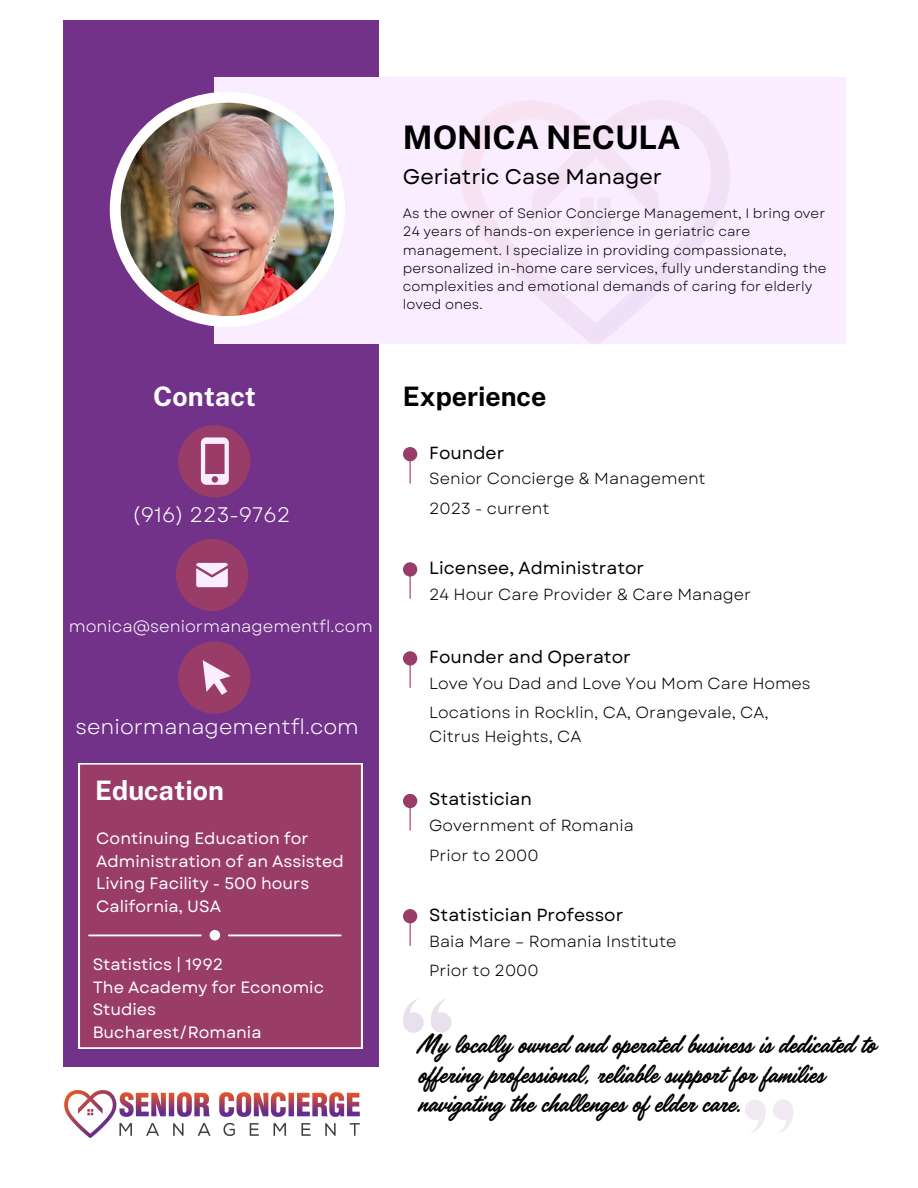
<style>
.page{position:relative;width:918px;height:1188px;background:#fff}
.page>*{position:absolute;margin:0;border:0;box-sizing:border-box;transform-origin:0 0}
.t1{font:700 32.4px "Public Sans";color:#000}
.t2{font:30px/29.2px "Handelson One";color:#000}
.t3{font:700 26.85px "Public Sans";color:#fff}
.t4{font:700 26.85px "Public Sans";color:#000}
.t5{font:21.15px "Garet";color:#000}
.t6{font:21px "Garet";color:#fff}
.t7{font:17.55px "Garet";color:#000}
.t8{font:16.5px "Garet";color:#fff}
.t9{font:16.35px/22.5px "Garet";color:#fff}
.t10{font:16.05px/24.2px "Garet";color:#000}
.t11{font:13.65px/18.1px "Garet";color:#000}
</style>
<div class="page">
<div style="left:64px;top:20px;width:315px;height:1046px;background:#72328a"></div>
<div style="left:178px;top:425px;width:72px;height:72px;background:#993d68;border-radius:50%"></div>
<div style="left:214px;top:77px;width:632px;height:266px;background:#faedff"></div>
<div style="left:176px;top:539px;width:72px;height:72px;background:#993d68;border-radius:50%"></div>
<svg style="left:196px;top:563px;width:32px;height:24px"></svg>
<div style="left:178px;top:641px;width:72px;height:73px;background:#993d68;border-radius:50%"></div>
<svg style="left:203px;top:660px;width:28px;height:35px"></svg>
<svg style="left:201px;top:437px;width:28px;height:48px"></svg>
<div style="left:403px;top:447px;width:14px;height:14px;background:#993d68;border-radius:50%"></div>
<div style="left:110px;top:92px;width:235px;height:235px;background:#fff;border-radius:50%"></div>
<img style="left:121px;top:103px;width:213px;height:213px;border-radius:50%">
<svg style="left:410px;top:461px;width:1px;height:23px"></svg>
<img style="left:63px;top:1040px;width:316px;height:98px">
<div style="left:403px;top:562px;width:14px;height:15px;background:#993d68;border-radius:50%"></div>
<svg style="left:410px;top:576px;width:1px;height:23px"></svg>
<svg style="left:410px;top:666px;width:1px;height:22px"></svg>
<div style="left:403px;top:651px;width:14px;height:15px;background:#993d68;border-radius:50%"></div>
<svg style="left:410px;top:808px;width:1px;height:22px"></svg>
<div style="left:403px;top:794px;width:14px;height:14px;background:#993d68;border-radius:50%"></div>
<svg style="left:410px;top:923px;width:1px;height:23px"></svg>
<div style="left:403px;top:909px;width:14px;height:14px;background:#993d68;border-radius:50%"></div>
<svg style="left:403px;top:999px;width:21px;height:34px"></svg>
<svg style="left:431px;top:999px;width:20px;height:34px"></svg>
<svg style="left:773px;top:1099px;width:20px;height:34px"></svg>
<svg style="left:745px;top:1099px;width:21px;height:34px"></svg>
<div style="left:79px;top:763px;width:283px;height:285px;background:#993d68"></div>
<h3 class="t3" style="left:153px;top:381px;width:104px">Contact</h3>
<p class="t6" style="left:132px;top:499px;width:160px">(916) 223-9762</p>
<h4 class="t8" style="left:69px;top:614px;width:305px">monica@seniormanagementfl.com</h4>
<p class="t6" style="left:76px;top:712px;width:285px">seniormanagementfl.com</p>
<h4 class="t3" style="left:95px;top:775px;width:130px">Education</h4>
<p class="t9" style="left:96px;top:828px;width:249px">Continuing Education for<br>Administration of an Assisted<br>Living Facility - 500 hours<br>California, USA</p>
<h5 class="t9" style="left:93px;top:953px;width:233px">Statistics | 1992<br>The Academy for Economic<br>Studies<br>Bucharest/Romania</h5>
<p class="t1" style="left:403px;top:118px;width:279px">MONICA NECULA</p>
<h4 class="t5" style="left:403px;top:162px;width:261px">Geriatric Case Manager</h4>
<p class="t11" style="left:403px;top:204px;width:425px">As the owner of Senior Concierge Management, I bring over 24 years of hands-on experience in geriatric care management. I specialize in providing compassionate, personalized in-home care services, fully understanding the complexities and emotional demands of caring for elderly loved ones.</p>
<h3 class="t4" style="left:403px;top:381px;width:145px">Experience</h3>
<h5 class="t7" style="left:429px;top:440px;width:77px">Founder</h5>
<h1 class="t10" style="left:429px;top:467px;width:278px">Senior Concierge &amp; Management</h1>
<h5 class="t10" style="left:429px;top:496px;width:122px">2023 - current</h5>
<p class="t7" style="left:429px;top:555px;width:217px">Licensee, Administrator</p>
<h5 class="t10" style="left:429px;top:582px;width:324px">24 Hour Care Provider &amp; Care Manager</h5>
<h5 class="t7" style="left:429px;top:644px;width:203px">Founder and Operator</h5>
<p class="t10" style="left:429px;top:671px;width:383px">Love You Dad and Love You Mom Care Homes</p>
<h5 class="t10" style="left:429px;top:701px;width:341px">Locations in Rocklin, CA, Orangevale, CA,<br>Citrus Heights, CA</h5>
<p class="t7" style="left:429px;top:787px;width:104px">Statistician</p>
<h5 class="t10" style="left:429px;top:814px;width:206px">Government of Romania</h5>
<h5 class="t10" style="left:429px;top:843px;width:111px">Prior to 2000</h5>
<p class="t7" style="left:429px;top:902px;width:196px">Statistician Professor</p>
<h5 class="t10" style="left:429px;top:929px;width:249px">Baia Mare – Romania Institute</h5>
<h5 class="t10" style="left:429px;top:958px;width:111px">Prior to 2000</h5>
<p class="t2" style="left:417px;top:1031px;width:459px">My locally owned and operated business is dedicated to of ering professional, reliable support for families navigating the challenges of elder care.</p>
</div>
